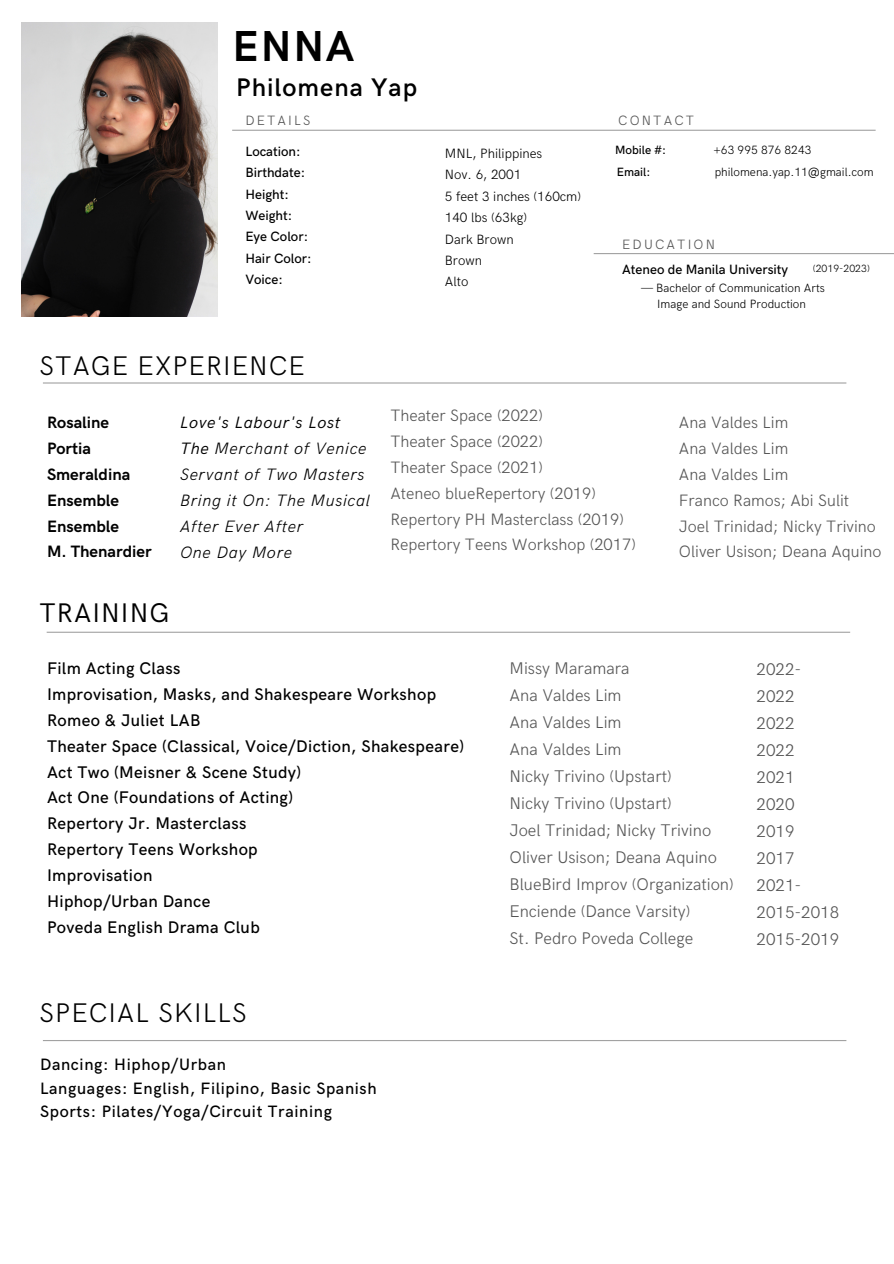
<style>
.page{position:relative;width:894px;height:1264px;background:#fff}
.page>*{position:absolute;margin:0;border:0;box-sizing:border-box;transform-origin:0 0}
.t1{font:700 43.5px "HK Grotesk";color:#000}
.t2{font:300 27px "HK Grotesk";letter-spacing:.04em;color:#000}
.t3{font:27px "HK Grotesk";letter-spacing:.04em;color:#000}
.t4{font:600 25.5px "HK Grotesk";letter-spacing:.04em;color:#000}
.t5{font:500 16.95px/26px "HK Grotesk";letter-spacing:.02em;color:#000}
.t6{font:300 16.95px/27px "HK Grotesk";color:#545454}
.t7{font:300 16.5px/26px "HK Grotesk";color:#545454}
.t8{font:italic 300 16.5px/26px "HK Grotesk";letter-spacing:.04em;color:#000}
.t9{font:500 16.5px/23.7px "HK Grotesk";letter-spacing:.04em;color:#000}
.t10{font:700 16.5px/26px "HK Grotesk";color:#000}
.t11{font:500 13.5px/21.5px "HK Grotesk";color:#000}
.t12{font:300 13.5px/21.5px "HK Grotesk";color:#000}
.t13{font:300 13.5px "HK Grotesk";letter-spacing:.16em;color:#545454}
.t14{font:300 12px/16px "HK Grotesk";color:#000;text-align:center}
.t15{font:500 12px "HK Grotesk";color:#000}
.t16{font:300 10.5px "HK Grotesk";color:#000}
.s1{font-weight:400}
</style>
<div class="page">
<hr style="left:43px;top:382px;width:803px;height:1px;background:#a2a2a2">
<hr style="left:232px;top:130px;width:643px;height:1px;background:#a2a2a2">
<img style="left:21px;top:22px;width:196px;height:294px">
<hr style="left:593px;top:253px;width:300px;height:1px;background:#a2a2a2">
<hr style="left:47px;top:631px;width:802px;height:2px;background:#a2a2a2">
<hr style="left:43px;top:1039px;width:803px;height:2px;background:#a2a2a2">
<h1 class="t1" style="left:232px;top:22px;width:123px">ENNA</h1>
<h3 class="t4" style="left:236px;top:73px;width:182px">Philomena Yap</h3>
<p class="t13" style="left:245px;top:113px;width:67px">DETAILS</p>
<p class="t13" style="left:618px;top:113px;width:77px">CONTACT</p>
<p class="t11" style="left:245px;top:141px;width:57px">Location:</p>
<p class="t15" style="left:615px;top:143px;width:53px">Mobile #:</p>
<p class="t11" style="left:245px;top:162px;width:68px">Birthdate:<br>Height:<br>Weight:<br>Eye Color:<br>Hair Color:<br>Voice:</p>
<p class="t14" style="left:713px;top:142px;width:99px">+63 995 876 8243</p>
<p class="t12" style="left:444px;top:143px;width:138px">MNL, Philippines<br>Nov. 6, 2001<br>5 feet 3 inches (160cm)<br>140 lbs (63kg)<br>Dark Brown<br>Brown<br>Alto</p>
<p class="t14" style="left:714px;top:165px;width:160px">philomena.yap.11@gmail.com</p>
<p class="t15" style="left:616px;top:166px;width:35px">Email:</p>
<p class="t13" style="left:622px;top:236px;width:94px">EDUCATION</p>
<p class="t11" style="left:622px;top:259px;width:167px">Ateneo de Manila University</p>
<p class="t14" style="left:640px;top:280px;width:185px">— Bachelor of Communication Arts<br>Image and Sound Production</p>
<p class="t16" style="left:812px;top:263px;width:59px">(2019-2023)</p>
<h2 class="t2" style="left:40px;top:350px;width:267px">STAGE EXPERIENCE</h2>
<p class="t10" style="left:47px;top:410px;width:106px">Rosaline<br>Portia<br>Smeraldina<br>Ensemble<br>Ensemble<br>M. Thenardier</p>
<p class="t8" style="left:180px;top:410px;width:191px"><span class="s1">Love's Labour's Lost<br>The</span> Merchant of Venice<br>Servant of Two Masters<br>Bring it On: The Musical<br>After Ever After<br>One Day More</p>
<h2 class="t3" style="left:40px;top:597px;width:131px">TRAINING</h2>
<p class="t7" style="left:390px;top:403px;width:247px">Theater Space (2022)<br>Theater Space (2022)<br>Theater Space (2021)<br>Ateneo blueRepertory (2019)<br>Repertory PH Masterclass (2019)<br>Repertory Teens Workshop (2017)</p>
<p class="t7" style="left:678px;top:410px;width:204px">Ana Valdes Lim<br>Ana Valdes Lim<br>Ana Valdes Lim<br>Franco Ramos; Abi Sulit<br>Joel Trinidad; Nicky Trivino<br>Oliver Usison; Deana Aquino</p>
<p class="t5" style="left:47px;top:655px;width:418px">Film Acting Class<br>Improvisation, Masks, and Shakespeare Workshop<br>Romeo &amp; Juliet LAB<br>Theater Space (Classical, Voice/Diction, Shakespeare)<br>Act Two (Meisner &amp; Scene Study)<br>Act One (Foundations of Acting)<br>Repertory Jr. Masterclass<br>Repertory Teens Workshop<br>Improvisation<br>Hiphop/Urban Dance<br>Poveda English Drama Club</p>
<h2 class="t2" style="left:40px;top:998px;width:209px">SPECIAL SKILLS</h2>
<p class="t9" style="left:40px;top:1053px;width:338px">Dancing: Hiphop/Urban<br>Languages: English, Filipino, Basic Spanish<br>Sports: Pilates/Yoga/Circuit Training</p>
<p class="t6" style="left:509px;top:655px;width:226px">Missy Maramara<br>Ana Valdes Lim<br>Ana Valdes Lim<br>Ana Valdes Lim<br>Nicky Trivino (Upstart)<br>Nicky Trivino (Upstart)<br>Joel Trinidad; Nicky Trivino<br>Oliver Usison; Deana Aquino<br>BlueBird Improv (Organization)<br>Enciende (Dance Varsity)<br>St. Pedro Poveda College</p>
<p class="t6" style="left:756px;top:656px;width:84px">2022-<br>2022<br>2022<br>2022<br>2021<br>2020<br>2019<br>2017<br>2021-<br>2015-2018<br>2015-2019</p>
</div>
